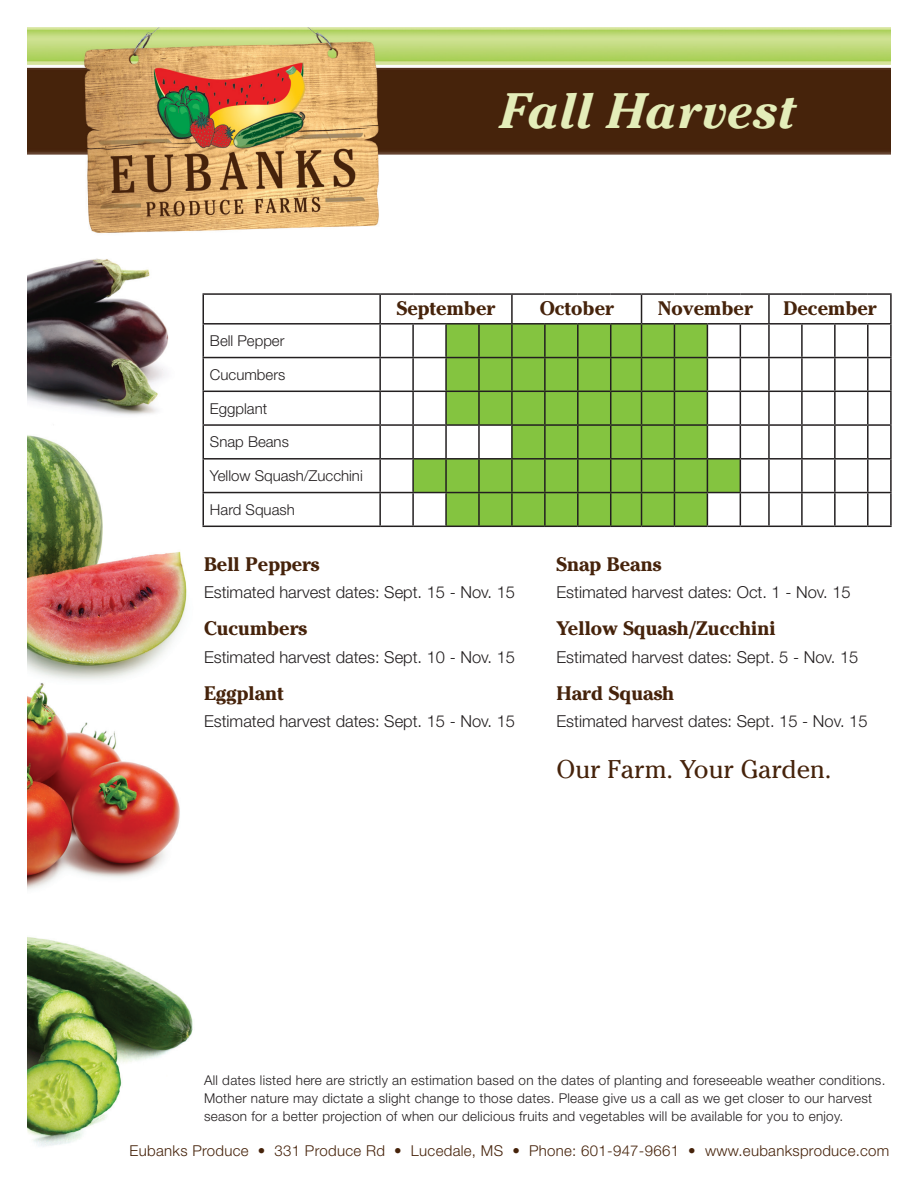
<style>
.page{position:relative;width:918px;height:1188px;background:#fff}
.page>*{position:absolute;margin:0;border:0;box-sizing:border-box;transform-origin:0 0}
.t1{font:italic 700 49.5px "Cheltenham Std";color:#e4edb9}
.t2{font:25.5px "Cheltenham Std";color:#46230b}
.t3{font:700 19.5px "Cheltenham Std";color:#46230b}
.t4{font:300 16.5px "Helvetica Neue LT Std";color:#231f20}
.t5{font:300 15px "Helvetica Neue LT Std";letter-spacing:.02em;color:#46230b}
.t6{font:300 15px "Helvetica Neue LT Std";color:#231f20}
.t7{font:300 13.5px/18px "Helvetica Neue LT Std";letter-spacing:.02em;color:#231f20}
</style>
<div class="page">
<img style="left:27px;top:27px;width:864px;height:1120px">
<svg style="left:381px;top:325px;width:31px;height:201px"></svg>
<svg style="left:414px;top:325px;width:97px;height:201px;fill:#84c440"></svg>
<hr style="left:202px;top:293px;width:178px;height:2px;background:#231f20">
<hr style="left:202px;top:295px;width:2px;height:28px;background:#231f20">
<hr style="left:380px;top:293px;width:33px;height:2px;background:#231f20">
<hr style="left:379px;top:295px;width:2px;height:28px;background:#231f20">
<hr style="left:413px;top:293px;width:33px;height:2px;background:#231f20">
<hr style="left:446px;top:293px;width:33px;height:2px;background:#231f20">
<hr style="left:479px;top:293px;width:33px;height:2px;background:#231f20">
<hr style="left:512px;top:293px;width:33px;height:2px;background:#231f20">
<hr style="left:511px;top:295px;width:2px;height:28px;background:#231f20">
<hr style="left:545px;top:293px;width:33px;height:2px;background:#231f20">
<hr style="left:578px;top:293px;width:33px;height:2px;background:#231f20">
<hr style="left:611px;top:293px;width:31px;height:2px;background:#231f20">
<hr style="left:642px;top:293px;width:32px;height:2px;background:#231f20">
<hr style="left:674px;top:293px;width:33px;height:2px;background:#231f20">
<hr style="left:707px;top:293px;width:33px;height:2px;background:#231f20">
<hr style="left:740px;top:293px;width:29px;height:2px;background:#231f20">
<hr style="left:769px;top:293px;width:33px;height:2px;background:#231f20">
<hr style="left:802px;top:293px;width:33px;height:2px;background:#231f20">
<hr style="left:835px;top:293px;width:33px;height:2px;background:#231f20">
<hr style="left:868px;top:293px;width:24px;height:2px;background:#231f20">
<hr style="left:202px;top:323px;width:178px;height:2px;background:#231f20">
<hr style="left:202px;top:325px;width:2px;height:32px;background:#231f20">
<hr style="left:380px;top:323px;width:33px;height:2px;background:#231f20">
<hr style="left:379px;top:325px;width:2px;height:32px;background:#231f20">
<hr style="left:413px;top:323px;width:33px;height:2px;background:#231f20">
<hr style="left:412px;top:325px;width:2px;height:32px;background:#231f20">
<hr style="left:446px;top:323px;width:33px;height:2px;background:#231f20">
<hr style="left:445px;top:325px;width:2px;height:32px;background:#231f20">
<hr style="left:479px;top:323px;width:33px;height:2px;background:#231f20">
<hr style="left:478px;top:325px;width:2px;height:32px;background:#231f20">
<hr style="left:511px;top:325px;width:2px;height:32px;background:#231f20">
<hr style="left:202px;top:357px;width:178px;height:1px;background:#231f20">
<hr style="left:202px;top:358px;width:2px;height:33px;background:#231f20">
<hr style="left:380px;top:357px;width:33px;height:1px;background:#231f20">
<hr style="left:379px;top:358px;width:2px;height:33px;background:#231f20">
<hr style="left:413px;top:357px;width:33px;height:1px;background:#231f20">
<hr style="left:412px;top:358px;width:2px;height:33px;background:#231f20">
<hr style="left:446px;top:357px;width:33px;height:1px;background:#231f20">
<hr style="left:445px;top:358px;width:2px;height:33px;background:#231f20">
<hr style="left:479px;top:357px;width:33px;height:1px;background:#231f20">
<hr style="left:478px;top:358px;width:2px;height:33px;background:#231f20">
<hr style="left:511px;top:358px;width:2px;height:33px;background:#231f20">
<hr style="left:202px;top:391px;width:178px;height:1px;background:#231f20">
<hr style="left:202px;top:392px;width:2px;height:32px;background:#231f20">
<hr style="left:380px;top:391px;width:33px;height:1px;background:#231f20">
<hr style="left:379px;top:392px;width:2px;height:32px;background:#231f20">
<hr style="left:413px;top:391px;width:33px;height:1px;background:#231f20">
<hr style="left:412px;top:392px;width:2px;height:32px;background:#231f20">
<hr style="left:446px;top:391px;width:33px;height:1px;background:#231f20">
<hr style="left:445px;top:392px;width:2px;height:32px;background:#231f20">
<hr style="left:479px;top:391px;width:33px;height:1px;background:#231f20">
<hr style="left:478px;top:392px;width:2px;height:32px;background:#231f20">
<hr style="left:511px;top:392px;width:2px;height:32px;background:#231f20">
<hr style="left:202px;top:424px;width:178px;height:2px;background:#231f20">
<hr style="left:202px;top:426px;width:2px;height:32px;background:#231f20">
<hr style="left:380px;top:424px;width:33px;height:2px;background:#231f20">
<hr style="left:379px;top:426px;width:2px;height:32px;background:#231f20">
<hr style="left:413px;top:424px;width:33px;height:2px;background:#231f20">
<hr style="left:412px;top:426px;width:2px;height:32px;background:#231f20">
<hr style="left:446px;top:424px;width:33px;height:2px;background:#231f20">
<hr style="left:445px;top:426px;width:2px;height:32px;background:#231f20">
<hr style="left:479px;top:424px;width:33px;height:2px;background:#231f20">
<hr style="left:478px;top:426px;width:2px;height:32px;background:#231f20">
<hr style="left:511px;top:426px;width:2px;height:32px;background:#231f20">
<hr style="left:202px;top:458px;width:178px;height:2px;background:#231f20">
<hr style="left:202px;top:460px;width:2px;height:32px;background:#231f20">
<hr style="left:380px;top:458px;width:33px;height:2px;background:#231f20">
<hr style="left:379px;top:460px;width:2px;height:32px;background:#231f20">
<hr style="left:413px;top:458px;width:33px;height:2px;background:#231f20">
<hr style="left:412px;top:460px;width:2px;height:32px;background:#231f20">
<hr style="left:446px;top:458px;width:33px;height:2px;background:#231f20">
<hr style="left:445px;top:460px;width:2px;height:32px;background:#231f20">
<hr style="left:479px;top:458px;width:33px;height:2px;background:#231f20">
<hr style="left:478px;top:460px;width:2px;height:32px;background:#231f20">
<hr style="left:511px;top:460px;width:2px;height:32px;background:#231f20">
<hr style="left:202px;top:492px;width:178px;height:1px;background:#231f20">
<hr style="left:202px;top:493px;width:2px;height:33px;background:#231f20">
<hr style="left:380px;top:492px;width:33px;height:1px;background:#231f20">
<hr style="left:379px;top:493px;width:2px;height:33px;background:#231f20">
<hr style="left:413px;top:492px;width:33px;height:1px;background:#231f20">
<hr style="left:412px;top:493px;width:2px;height:33px;background:#231f20">
<hr style="left:446px;top:492px;width:33px;height:1px;background:#231f20">
<hr style="left:445px;top:493px;width:2px;height:33px;background:#231f20">
<hr style="left:479px;top:492px;width:33px;height:1px;background:#231f20">
<hr style="left:478px;top:493px;width:2px;height:33px;background:#231f20">
<hr style="left:511px;top:493px;width:2px;height:33px;background:#231f20">
<hr style="left:202px;top:526px;width:178px;height:1px;background:#231f20">
<hr style="left:380px;top:526px;width:33px;height:1px;background:#231f20">
<hr style="left:413px;top:526px;width:33px;height:1px;background:#231f20">
<hr style="left:446px;top:526px;width:33px;height:1px;background:#231f20">
<hr style="left:479px;top:526px;width:33px;height:1px;background:#231f20">
<svg style="left:512px;top:295px;width:380px;height:232px"></svg>
<h1 class="t1" style="left:500px;top:82px;width:297px">Fall Harvest</h1>
<p class="t6" style="left:210px;top:332px;width:76px">Bell Pepper</p>
<p class="t6" style="left:210px;top:365px;width:77px">Cucumbers</p>
<p class="t6" style="left:210px;top:399px;width:59px">Eggplant</p>
<p class="t6" style="left:210px;top:433px;width:80px">Snap Beans</p>
<p class="t6" style="left:210px;top:467px;width:154px">Yellow Squash/Zucchini</p>
<p class="t6" style="left:210px;top:500px;width:86px">Hard Squash</p>
<h3 class="t3" style="left:397px;top:296px;width:100px">September</h3>
<h3 class="t3" style="left:540px;top:296px;width:76px">October</h3>
<h3 class="t3" style="left:658px;top:296px;width:96px">November</h3>
<h3 class="t3" style="left:783px;top:296px;width:95px">December</h3>
<h3 class="t3" style="left:204px;top:553px;width:117px">Bell Peppers</h3>
<p class="t4" style="left:204px;top:582px;width:313px">Estimated harvest dates: Sept. 15 - Nov. 15</p>
<h3 class="t3" style="left:204px;top:617px;width:104px">Cucumbers</h3>
<p class="t4" style="left:204px;top:647px;width:313px">Estimated harvest dates: Sept. 10 - Nov. 15</p>
<h3 class="t3" style="left:204px;top:681px;width:81px">Eggplant</h3>
<p class="t4" style="left:204px;top:711px;width:313px">Estimated harvest dates: Sept. 15 - Nov. 15</p>
<h3 class="t3" style="left:556px;top:553px;width:106px">Snap Beans</h3>
<p class="t4" style="left:556px;top:582px;width:296px">Estimated harvest dates: Oct. 1 - Nov. 15</p>
<h3 class="t3" style="left:556px;top:617px;width:221px">Yellow Squash/Zucchini</h3>
<p class="t4" style="left:556px;top:647px;width:303px">Estimated harvest dates: Sept. 5 - Nov. 15</p>
<h3 class="t3" style="left:556px;top:681px;width:119px">Hard Squash</h3>
<p class="t4" style="left:556px;top:711px;width:313px">Estimated harvest dates: Sept. 15 - Nov. 15</p>
<h2 class="t2" style="left:556px;top:755px;width:277px">Our Farm. Your Garden.</h2>
<p class="t7" style="left:204px;top:1071px;width:683px">All dates listed here are strictly an estimation based on the dates of planting and foreseeable weather conditions.<br>Mother nature may dictate a slight change to those dates. Please give us a call as we get closer to our harvest season for a better projection of when our delicious fruits and vegetables will be available for you to enjoy.</p>
<p class="t5" style="left:130px;top:1141px;width:761px">Eubanks Produce • 331 Produce Rd • Lucedale, MS • Phone: 601-947-9661 • www.eubanksproduce.com</p>
</div>
